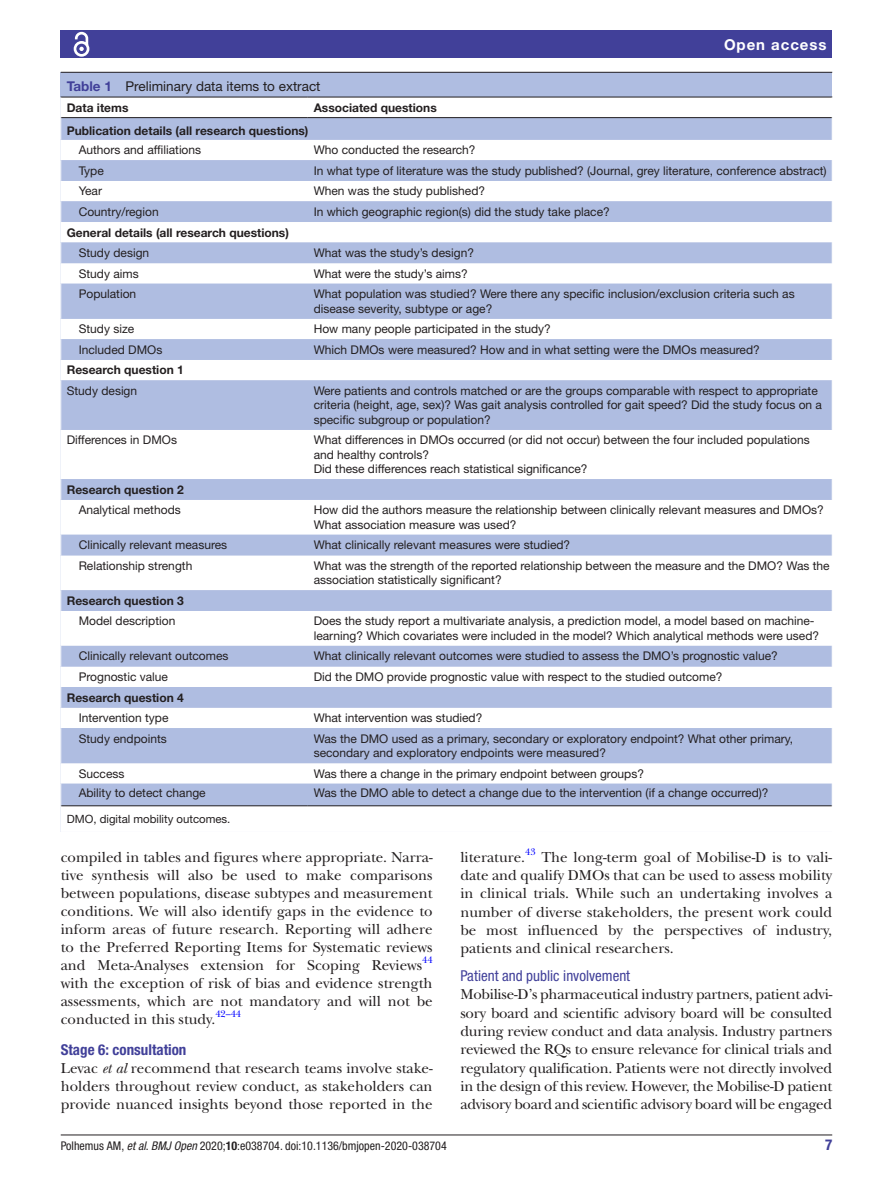
<style>
.page{position:relative;width:893px;height:1191px;background:#fff}
.page>*{position:absolute;margin:0;border:0;box-sizing:border-box;transform-origin:0 0}
.t1{font:15px/18.3px "New Baskerville";color:#231f20;text-align:justify}
.t2{font:condensed 15px "Helvetica Neue LT Std";color:#414099}
.t3{font:700 condensed 15px "Helvetica Neue LT Std";color:#414099}
.t4{font:700 15px "Helvetica Neue LT Std";letter-spacing:.065em;color:#fff}
.t5{font:13.5px "Helvetica Neue LT Std";color:#231f20}
.t6{font:12px/14.4px "Helvetica Neue LT Std";color:#231f20}
.t7{font:700 12px "Helvetica Neue LT Std";color:#231f20}
.t8{font:condensed 12px "Helvetica Neue LT Std";color:#231f20}
.t9{font:11.4px "Helvetica Neue LT Std";color:#231f20}
.t10{font:9.9px "New Baskerville";color:#00f}
.s1{font-weight:700;color:#414099}
.s2{font-style:italic}
.s3{font-weight:700}
</style>
<div class="page">
<hr style="left:61px;top:1134px;width:771px;height:1px;background:#231f20">
<div style="left:61px;top:31px;width:771px;height:27px;background:#414099"></div>
<svg style="left:73px;top:31px;width:17px;height:26px"></svg>
<div style="left:61px;top:73px;width:771px;height:759px;background:#afbde1"></div>
<hr style="left:61px;top:72px;width:771px;height:1px;background:#231f20">
<div style="left:61px;top:98px;width:771px;height:734px;background:#fff"></div>
<svg style="left:61px;top:118px;width:771px;height:687px"></svg>
<hr style="left:61px;top:97px;width:247px;height:1px;background:#231f20">
<hr style="left:61px;top:117px;width:247px;height:1px;background:#231f20">
<hr style="left:308px;top:97px;width:524px;height:1px;background:#231f20">
<hr style="left:308px;top:117px;width:524px;height:1px;background:#231f20">
<hr style="left:308px;top:805px;width:524px;height:1px;background:#231f20">
<hr style="left:61px;top:805px;width:247px;height:1px;background:#231f20">
<svg style="left:60px;top:97px;width:1px;height:187px"></svg>
<svg style="left:60px;top:319px;width:1px;height:61px"></svg>
<svg style="left:60px;top:479px;width:1px;height:21px"></svg>
<svg style="left:60px;top:535px;width:1px;height:20px"></svg>
<svg style="left:60px;top:590px;width:1px;height:21px"></svg>
<svg style="left:60px;top:646px;width:1px;height:82px"></svg>
<svg style="left:60px;top:763px;width:1px;height:69px"></svg>
<hr style="left:67px;top:822px;width:765px;height:1px;background:#fff">
<p class="t4" style="left:724px;top:35px;width:104px">Open access</p>
<p class="t5" style="left:67px;top:78px;width:255px"><span class="s1">Table 1</span> Preliminary data items to extract</p>
<p class="t7" style="left:67px;top:100px;width:63px">Data items</p>
<p class="t7" style="left:314px;top:100px;width:125px">Associated questions</p>
<p class="t7" style="left:67px;top:123px;width:243px">Publication details (all research questions)</p>
<p class="t6" style="left:79px;top:143px;width:124px">Authors and affiliations</p>
<p class="t6" style="left:314px;top:143px;width:163px">Who conducted the research?</p>
<p class="t6" style="left:79px;top:163px;width:27px">Type</p>
<p class="t6" style="left:314px;top:163px;width:514px">In what type of literature was the study published? (Journal, grey literature, conference abstract)</p>
<p class="t6" style="left:79px;top:184px;width:25px">Year</p>
<p class="t6" style="left:314px;top:184px;width:173px">When was the study published?</p>
<p class="t6" style="left:79px;top:204px;width:82px">Country/region</p>
<p class="t6" style="left:314px;top:204px;width:298px">In which geographic region(s) did the study take place?</p>
<p class="t7" style="left:67px;top:225px;width:224px">General details (all research questions)</p>
<p class="t6" style="left:79px;top:245px;width:72px">Study design</p>
<p class="t6" style="left:314px;top:245px;width:162px">What was the study’s design?</p>
<p class="t6" style="left:79px;top:266px;width:62px">Study aims</p>
<p class="t6" style="left:314px;top:266px;width:156px">What were the study’s aims?</p>
<p class="t6" style="left:79px;top:287px;width:59px">Population</p>
<p class="t6" style="left:314px;top:287px;width:482px">What population was studied? Were there any specific inclusion/exclusion criteria such as disease severity, subtype or age?</p>
<p class="t6" style="left:79px;top:322px;width:57px">Study size</p>
<p class="t6" style="left:314px;top:322px;width:239px">How many people participated in the study?</p>
<p class="t6" style="left:79px;top:342px;width:85px">Included DMOs</p>
<p class="t6" style="left:314px;top:342px;width:448px">Which DMOs were measured? How and in what setting were the DMOs measured?</p>
<p class="t7" style="left:67px;top:363px;width:119px">Research question 1</p>
<p class="t6" style="left:67px;top:383px;width:72px">Study design</p>
<p class="t6" style="left:314px;top:383px;width:510px">Were patients and controls matched or are the groups comparable with respect to appropriate criteria (height, age, sex)? Was gait analysis controlled for gait speed? Did the study focus on a specific subgroup or population?</p>
<p class="t6" style="left:67px;top:433px;width:112px">Differences in DMOs</p>
<p class="t6" style="left:314px;top:433px;width:497px">What differences in DMOs occurred (or did not occur) between the four included populations and healthy controls?<br>Did these differences reach statistical significance?</p>
<p class="t7" style="left:67px;top:482px;width:119px">Research question 2</p>
<p class="t6" style="left:79px;top:503px;width:104px">Analytical methods</p>
<p class="t6" style="left:314px;top:503px;width:512px">How did the authors measure the relationship between clinically relevant measures and DMOs?<br>What association measure was used?</p>
<p class="t6" style="left:79px;top:538px;width:150px">Clinically relevant measures</p>
<p class="t6" style="left:314px;top:538px;width:258px">What clinically relevant measures were studied?</p>
<p class="t6" style="left:79px;top:558px;width:115px">Relationship strength</p>
<p class="t6" style="left:314px;top:558px;width:517px">What was the strength of the reported relationship between the measure and the DMO? Was the association statistically significant?</p>
<p class="t7" style="left:67px;top:593px;width:119px">Research question 3</p>
<p class="t6" style="left:79px;top:614px;width:98px">Model description</p>
<p class="t6" style="left:314px;top:614px;width:507px">Does the study report a multivariate analysis, a prediction model, a model based on machine&shy;learning? Which covariates were included in the model? Which analytical methods were used?</p>
<p class="t6" style="left:79px;top:649px;width:151px">Clinically relevant outcomes</p>
<p class="t6" style="left:314px;top:649px;width:466px">What clinically relevant outcomes were studied to assess the DMO’s prognostic value?</p>
<p class="t6" style="left:79px;top:669px;width:91px">Prognostic value</p>
<p class="t6" style="left:314px;top:669px;width:410px">Did the DMO provide prognostic value with respect to the studied outcome?</p>
<p class="t7" style="left:67px;top:690px;width:119px">Research question 4</p>
<p class="t6" style="left:79px;top:710px;width:91px">Intervention type</p>
<p class="t6" style="left:314px;top:710px;width:170px">What intervention was studied?</p>
<p class="t6" style="left:79px;top:731px;width:90px">Study endpoints</p>
<p class="t6" style="left:314px;top:731px;width:481px">Was the DMO used as a primary, secondary or exploratory endpoint? What other primary, secondary and exploratory endpoints were measured?</p>
<p class="t6" style="left:79px;top:766px;width:47px">Success</p>
<p class="t6" style="left:314px;top:766px;width:332px">Was there a change in the primary endpoint between groups?</p>
<p class="t6" style="left:79px;top:785px;width:128px">Ability to detect change</p>
<p class="t6" style="left:314px;top:785px;width:456px">Was the DMO able to detect a change due to the intervention (if a change occurred)?</p>
<p class="t9" style="left:67px;top:812px;width:165px">DMO, digital mobility outcomes.</p>
<p class="t1" style="left:61px;top:848px;width:373px">compiled in tables and figures where appropriate. Narra&shy;tive synthesis will also be used to make comparisons between populations, disease subtypes and measurement conditions. We will also identify gaps in the evidence to inform areas of future research. Reporting will adhere to the Preferred Reporting Items for Systematic reviews and Meta-Analyses extension for Scoping Reviews</p>
<p class="t1" style="left:460px;top:848px;width:66px">literature.</p>
<p class="t10" style="left:525px;top:846px;width:12px">43</p>
<p class="t1" style="left:460px;top:848px;width:373px;text-indent:81px">The long-term goal of Mobilise-D is to vali&shy;date and qualify DMOs that can be used to assess mobility in clinical trials. While such an undertaking involves a number of diverse stakeholders, the present work could be most influenced by the perspectives of industry, patients and clinical researchers.</p>
<p class="t2" style="left:460px;top:967px;width:171px">Patient and public involvement</p>
<p class="t1" style="left:460px;top:985px;width:373px">Mobilise-D’s pharmaceutical industry partners, patient advi&shy;sory board and scientific advisory board will be consulted during review conduct and data analysis. Industry partners reviewed the RQs to ensure relevance for clinical trials and regulatory qualification. Patients were not directly involved in the design of this review. However, the Mobilise-D patient advisory board and scientific advisory board will be engaged</p>
<p class="t10" style="left:422px;top:954px;width:12px">44</p>
<p class="t1" style="left:61px;top:974px;width:373px">with the exception of risk of bias and evidence strength assessments, which are not mandatory and will not be conducted in this study.<sup>42–44</sup></p>
<p class="t3" style="left:61px;top:1041px;width:127px">Stage 6: consultation</p>
<p class="t1" style="left:61px;top:1059px;width:373px">Levac <span class="s2">et al</span> recommend that research teams involve stake&shy;holders throughout review conduct, as stakeholders can provide nuanced insights beyond those reported in the</p>
<p class="t8" style="left:61px;top:1138px;width:388px">Polhemus AM, <span class="s2">et al</span>. <span class="s2">BMJ Open</span> 2020;<span class="s3">10</span>:e038704. doi:10.1136/bmjopen-2020-038704</p>
<p class="t3" style="left:825px;top:1135px;width:9px">7</p>
</div>
